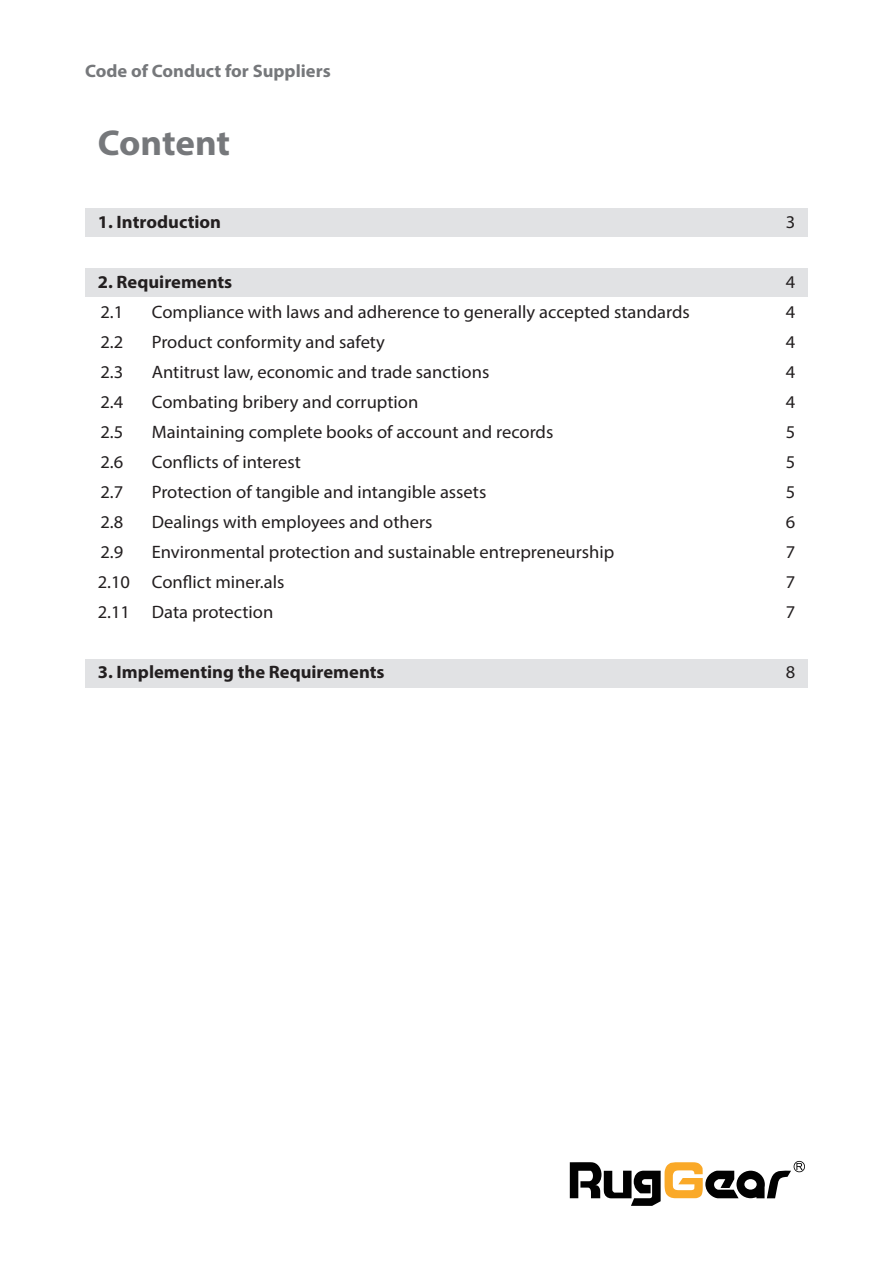
<style>
.page{position:relative;width:893px;height:1263px;background:#fff}
.page>*{position:absolute;margin:0;border:0;box-sizing:border-box;transform-origin:0 0}
.t1{font:700 36px "Myriad Pro";letter-spacing:-.005em;color:#76787b}
.t2{font:18px "Myriad Pro";color:#231f20}
.t3{font:700 18px "Myriad Pro";color:#231f20}
.t4{font:700 18px "Myriad Pro";color:#76787b}
</style>
<div class="page">
<div style="left:85px;top:208px;width:723px;height:28px;background:#e1e2e4"></div>
<div style="left:85px;top:268px;width:723px;height:28px;background:#e1e2e4"></div>
<div style="left:85px;top:659px;width:723px;height:28px;background:#e1e2e4"></div>
<svg style="left:570px;top:1161px;width:235px;height:45px"></svg>
<p class="t4" style="left:85px;top:59px;width:247px">Code of Conduct for Suppliers</p>
<p class="t1" style="left:98px;top:119px;width:134px">Content</p>
<p class="t3" style="left:98px;top:210px;width:125px">1. Introduction</p>
<p class="t2" style="left:786px;top:211px;width:11px">3</p>
<p class="t3" style="left:98px;top:270px;width:136px">2. Requirements</p>
<p class="t2" style="left:786px;top:271px;width:11px">4</p>
<p class="t2" style="left:100px;top:301px;width:24px">2.1</p>
<p class="t2" style="left:152px;top:301px;width:540px">Compliance with laws and adherence to generally accepted standards</p>
<p class="t2" style="left:786px;top:301px;width:11px">4</p>
<p class="t2" style="left:100px;top:331px;width:24px">2.2</p>
<p class="t2" style="left:152px;top:331px;width:235px">Product conformity and safety</p>
<p class="t2" style="left:786px;top:331px;width:11px">4</p>
<p class="t2" style="left:100px;top:361px;width:24px">2.3</p>
<p class="t2" style="left:152px;top:361px;width:339px">Antitrust law, economic and trade sanctions</p>
<p class="t2" style="left:786px;top:361px;width:11px">4</p>
<p class="t2" style="left:100px;top:391px;width:24px">2.4</p>
<p class="t2" style="left:152px;top:391px;width:268px">Combating bribery and corruption</p>
<p class="t2" style="left:786px;top:391px;width:11px">4</p>
<p class="t2" style="left:100px;top:421px;width:24px">2.5</p>
<p class="t2" style="left:152px;top:421px;width:403px">Maintaining complete books of account and records</p>
<p class="t2" style="left:786px;top:421px;width:11px">5</p>
<p class="t2" style="left:100px;top:451px;width:24px">2.6</p>
<p class="t2" style="left:152px;top:451px;width:151px">Conflicts of interest</p>
<p class="t2" style="left:786px;top:451px;width:11px">5</p>
<p class="t2" style="left:100px;top:481px;width:24px">2.7</p>
<p class="t2" style="left:152px;top:481px;width:336px">Protection of tangible and intangible assets</p>
<p class="t2" style="left:786px;top:481px;width:11px">5</p>
<p class="t2" style="left:100px;top:511px;width:24px">2.8</p>
<p class="t2" style="left:152px;top:511px;width:282px">Dealings with employees and others</p>
<p class="t2" style="left:786px;top:511px;width:11px">6</p>
<p class="t2" style="left:100px;top:541px;width:24px">2.9</p>
<p class="t2" style="left:152px;top:541px;width:464px">Environmental protection and sustainable entrepreneurship</p>
<p class="t2" style="left:786px;top:541px;width:11px">7</p>
<p class="t2" style="left:98px;top:571px;width:188px">2.10 Conflict miner.als</p>
<p class="t2" style="left:786px;top:571px;width:11px">7</p>
<p class="t2" style="left:98px;top:601px;width:177px">2.11 Data protection</p>
<p class="t2" style="left:786px;top:601px;width:11px">7</p>
<p class="t3" style="left:98px;top:660px;width:288px">3. Implementing the Requirements</p>
<p class="t2" style="left:786px;top:661px;width:11px">8</p>
</div>
